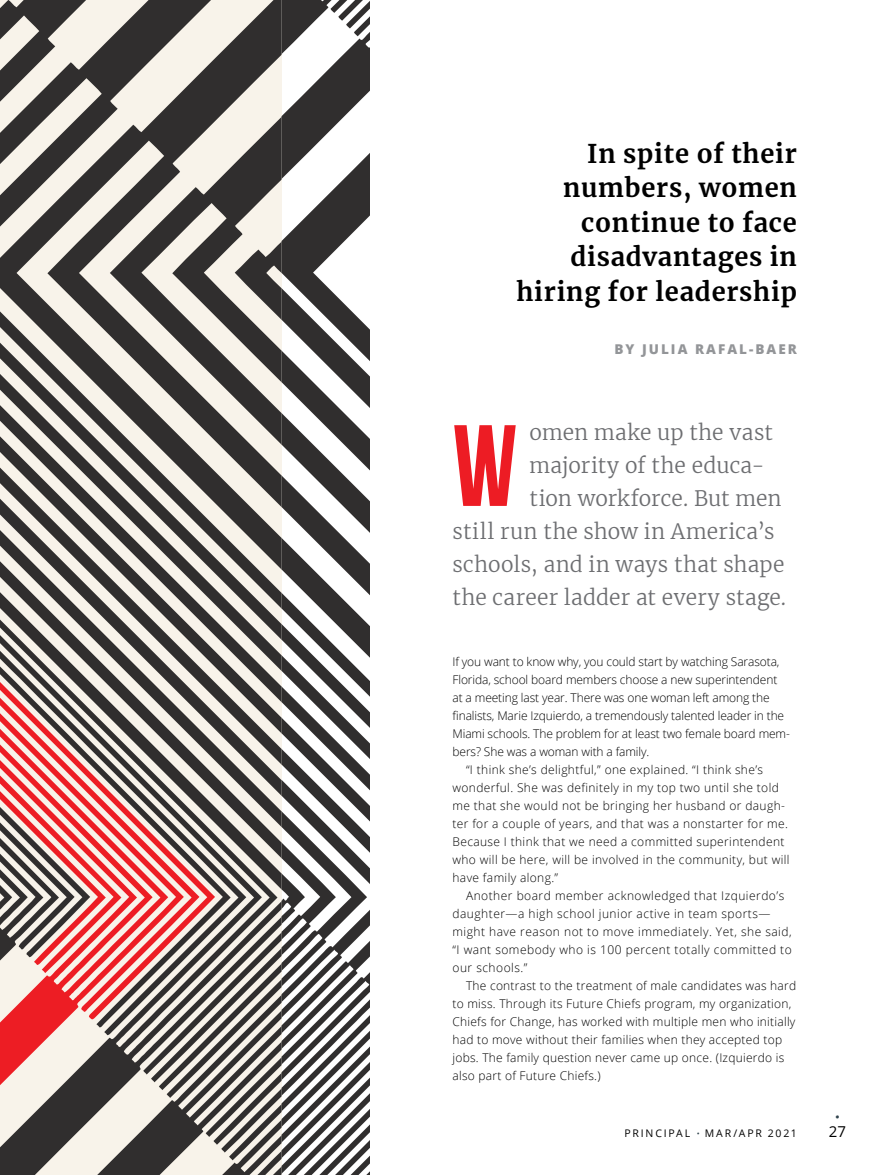
<style>
.page{position:relative;width:878px;height:1175px;background:#fff}
.page>*{position:absolute;margin:0;border:0;box-sizing:border-box;transform-origin:0 0}
.t1{font:700 115.35px "Bebas Neue";color:#ed1c24}
.t2{font:700 25.5px/34.5px "Merriweather";letter-spacing:.03em;color:#000;text-align:right}
.t3{font:300 21px "Merriweather";letter-spacing:.01em;color:#6d6e71}
.t4{font:300 18px "Merriweather";color:#31444d}
.t5{font:15px "Open Sans";color:#000}
.t6{font:800 13.5px "Open Sans";letter-spacing:.15em;color:#939598}
.t7{font:300 12px "Open Sans";letter-spacing:.02em;color:#000}
.t8{font:300 12px "Open Sans";letter-spacing:-.01em;color:#000}
.t9{font:300 12px "Open Sans";letter-spacing:.04em;color:#000}
.t10{font:10.5px "Open Sans";letter-spacing:.17em;color:#000}
.s1{font-family:"Merriweather";font-weight:300;color:#31444d}
</style>
<div class="page">
<svg style="left:0;top:827px;width:63px;height:347px;background:#b68885"></svg>
<svg style="left:0;top:702px;width:63px;height:125px;background:#e68987"></svg>
<svg style="left:0;top:569px;width:281px;height:133px;background:#948f8b"></svg>
<svg style="left:0;top:0;width:281px;height:569px;background:#928f8a"></svg>
<svg style="left:110px;top:117px;width:171px;height:327px;background:#928f8a"></svg>
<svg style="left:235px;top:242px;width:46px;height:78px;background:#928f8b"></svg>
<svg style="left:281px;top:0;width:88px;height:288px"></svg>
<svg style="left:281px;top:288px;width:88px;height:62px;fill:#302e2e"></svg>
<svg style="left:281px;top:350px;width:88px;height:63px"></svg>
<svg style="left:281px;top:413px;width:88px;height:62px"></svg>
<svg style="left:281px;top:475px;width:88px;height:63px"></svg>
<svg style="left:281px;top:538px;width:88px;height:55px"></svg>
<svg style="left:281px;top:593px;width:88px;height:31px"></svg>
<svg style="left:281px;top:624px;width:88px;height:31px"></svg>
<svg style="left:281px;top:655px;width:88px;height:31px"></svg>
<svg style="left:63px;top:686px;width:306px;height:488px;background:#a3918e"></svg>
<h2 class="t2" style="left:516px;top:136px;width:282px">In spite of their numbers, women continue to face disadvantages in hiring for leadership</h2>
<p class="t6" style="left:614px;top:338px;width:184px">BY JULIA RAFAL-BAER</p>
<h1 class="t1" style="left:452px;top:403px;width:66px">W</h1>
<h3 class="t3" style="left:529px;top:418px;width:245px">omen make up the vast</h3>
<h3 class="t3" style="left:529px;top:451px;width:236px">majority of the educa-</h3>
<h3 class="t3" style="left:529px;top:484px;width:253px">tion workforce. But men</h3>
<h3 class="t3" style="left:452px;top:517px;width:323px">still run the show in America’s</h3>
<h3 class="t3" style="left:452px;top:549px;width:333px">schools, and in ways that shape</h3>
<h3 class="t3" style="left:452px;top:582px;width:335px">the career ladder at every stage.</h3>
<p class="t8" style="left:452px;top:653px;width:328px">If you want to know why, you could start by watching Sarasota,</p>
<p class="t8" style="left:452px;top:671px;width:326px">Florida, school board members choose a new superintendent</p>
<p class="t8" style="left:452px;top:689px;width:318px">at a meeting last year. There was one woman left among the</p>
<p class="t8" style="left:452px;top:707px;width:333px">finalists, Marie Izquierdo, a tremendously talented leader in the</p>
<p class="t8" style="left:452px;top:725px;width:339px">Miami schools. The problem for at least two female board mem-</p>
<p class="t8" style="left:452px;top:743px;width:198px">bers? She was a woman with a family.</p>
<p class="t7" style="left:466px;top:761px;width:298px">“I think she’s delightful,” one explained. “I think she’s</p>
<p class="t7" style="left:452px;top:779px;width:328px">wonderful. She was definitely in my top two until she told</p>
<p class="t7" style="left:452px;top:797px;width:334px">me that she would not be bringing her husband or daugh-</p>
<p class="t7" style="left:452px;top:815px;width:337px">ter for a couple of years, and that was a nonstarter for me.</p>
<p class="t7" style="left:452px;top:833px;width:333px">Because I think that we need a committed superintendent</p>
<p class="t7" style="left:452px;top:851px;width:339px">who will be here, will be involved in the community, but will</p>
<p class="t7" style="left:452px;top:869px;width:107px">have family along.”</p>
<p class="t9" style="left:466px;top:887px;width:320px">Another board member acknowledged that Izquierdo’s</p>
<p class="t9" style="left:452px;top:905px;width:319px">daughter—a high school junior active in team sports—</p>
<p class="t9" style="left:452px;top:923px;width:340px">might have reason not to move immediately. Yet, she said,</p>
<p class="t9" style="left:452px;top:941px;width:341px">“I want somebody who is 100 percent totally committed to</p>
<p class="t9" style="left:452px;top:959px;width:76px">our schools.”</p>
<p class="t7" style="left:466px;top:977px;width:332px">The contrast to the treatment of male candidates was hard</p>
<p class="t7" style="left:452px;top:995px;width:340px">to miss. Through its Future Chiefs program, my organization,</p>
<p class="t7" style="left:452px;top:1013px;width:344px">Chiefs for Change, has worked with multiple men who initially</p>
<p class="t7" style="left:452px;top:1031px;width:331px">had to move without their families when they accepted top</p>
<p class="t7" style="left:452px;top:1049px;width:333px">jobs. The family question never came up once. (Izquierdo is</p>
<p class="t7" style="left:452px;top:1067px;width:150px">also part of Future Chiefs.)</p>
<h3 class="t4" style="left:833px;top:1104px;width:9px">•</h3>
<p class="t10" style="left:624px;top:1125px;width:174px">PRINCIPAL <span class="s1">•</span> MAR/APR 2021</p>
<p class="t5" style="left:828px;top:1121px;width:19px">27</p>
</div>
